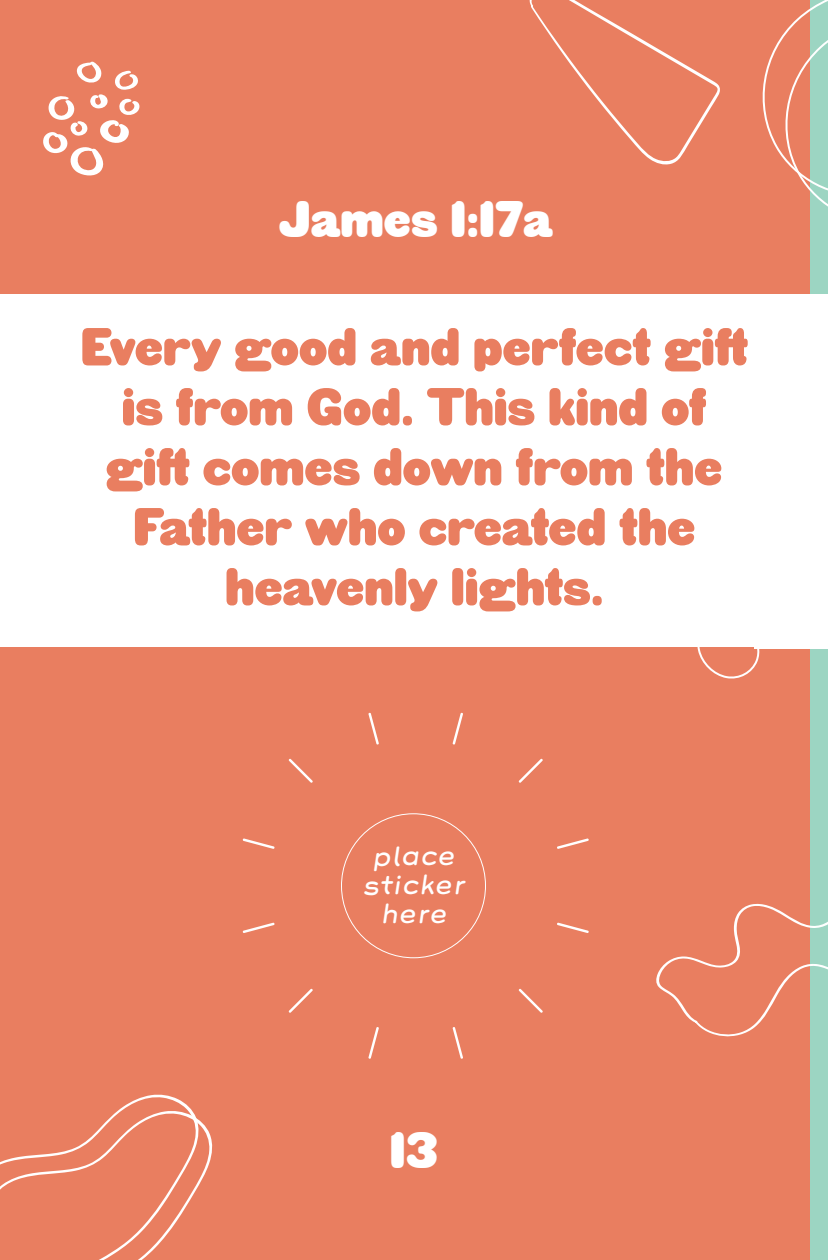
<style>
.page{position:relative;width:828px;height:1260px;background:#e97e60}
.page>*{position:absolute;margin:0;border:0;box-sizing:border-box;transform-origin:0 0}
.t1{font:52px "HWT Gothic Round";color:#e97e60}
.t2{font:50px "HWT Gothic Round";color:#fff}
.t3{font:italic 24px/28.8px "Grover";letter-spacing:-.01em;color:#fff;text-align:center}
</style>
<div class="page">
<svg style="left:288px;top:758px;width:25px;height:25px"></svg>
<svg style="left:242px;top:838px;width:33px;height:11px"></svg>
<svg style="left:242px;top:922px;width:33px;height:11px"></svg>
<svg style="left:288px;top:988px;width:25px;height:25px"></svg>
<svg style="left:368px;top:1027px;width:11px;height:32px"></svg>
<svg style="left:452px;top:1027px;width:11px;height:32px"></svg>
<svg style="left:518px;top:988px;width:25px;height:25px"></svg>
<svg style="left:557px;top:922px;width:32px;height:11px"></svg>
<svg style="left:557px;top:838px;width:32px;height:11px"></svg>
<svg style="left:518px;top:758px;width:25px;height:25px"></svg>
<svg style="left:452px;top:712px;width:11px;height:33px"></svg>
<svg style="left:368px;top:712px;width:11px;height:33px"></svg>
<div style="left:0;top:294px;width:828px;height:353px;background:#fff"></div>
<svg style="left:0;top:1094px;width:213px;height:166px"></svg>
<svg style="left:43px;top:61px;width:97px;height:115px"></svg>
<svg style="left:529px;top:0;width:191px;height:165px"></svg>
<svg style="left:697px;top:647px;width:63px;height:32px"></svg>
<div style="left:810px;top:0;width:18px;height:1260px;background:#9cd5c2"></div>
<div style="left:755px;top:294px;width:73px;height:355px;background:#fff"></div>
<svg style="left:762px;top:0;width:66px;height:207px"></svg>
<svg style="left:656px;top:903px;width:172px;height:134px"></svg>
<p class="t2" style="left:279px;top:192px;width:276px">James 1:17a</p>
<p class="t1" style="left:80px;top:318px;width:669px">Every good and perfect gift</p>
<p class="t1" style="left:122px;top:378px;width:586px">is from God. This kind of</p>
<p class="t1" style="left:106px;top:438px;width:618px">gift comes down from the</p>
<p class="t1" style="left:133px;top:498px;width:564px">Father who created the</p>
<p class="t1" style="left:225px;top:558px;width:380px">heavenly lights.</p>
<p class="t3" style="left:362px;top:842px;width:104px">place sticker here</p>
<p class="t2" style="left:389px;top:1123px;width:50px">13</p>
</div>
